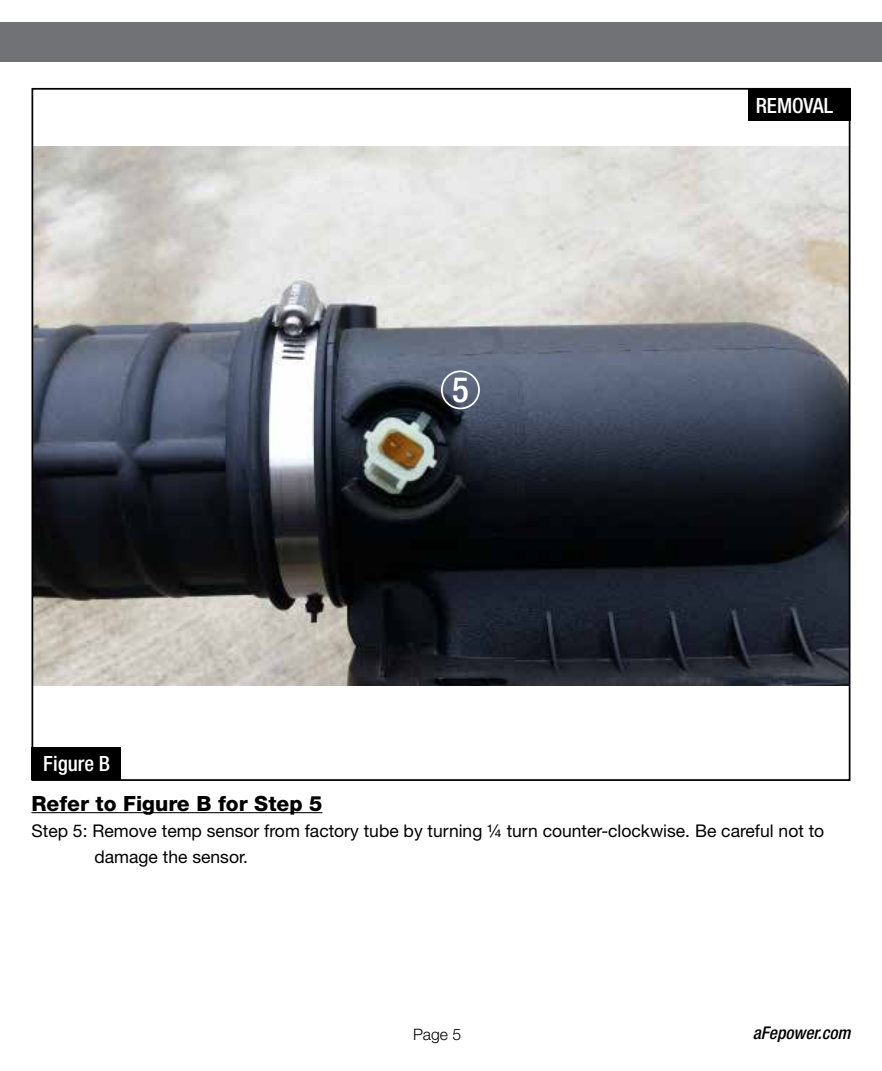
<style>
.page{position:relative;width:882px;height:1071px;background:#fff}
.page>*{position:absolute;margin:0;border:0;box-sizing:border-box;transform-origin:0 0}
.t1{font:500 condensed 35px "Helvetica Neue";color:#fff}
.t2{font:800 21px "Helvetica Neue";color:#000}
.t3{font:500 condensed 21px "Helvetica Neue";color:#fff}
.t4{font:17.5px/26.2px "Helvetica Neue";color:#000}
.t5{font:italic 500 condensed 17.5px "Helvetica Neue";color:#000}
.t6{font:300 15.75px "Helvetica Neue";color:#000}
</style>
<div class="page">
<img style="left:35px;top:146px;width:812px;height:540px">
<div style="left:0;top:23px;width:882px;height:39px;background:#717275"></div>
<hr style="left:32px;top:812px;width:290px;height:1px;background:#000">
<div style="left:748px;top:88px;width:102px;height:33px;background:#000"></div>
<div style="left:441px;top:370px;width:39px;height:39px;border:2px solid #fff;border-radius:50%"></div>
<div style="left:32px;top:747px;width:89px;height:33px;background:#000"></div>
<p class="t3" style="left:43px;top:751px;width:68px">Figure B</p>
<h1 class="t1" style="left:452px;top:368px;width:18px">5</h1>
<p class="t3" style="left:756px;top:93px;width:79px">REMOVAL</p>
<p class="t2" style="left:32px;top:791px;width:292px">Refer to Figure B for Step 5</p>
<p class="t4" style="left:94px;top:817px;width:731px;text-indent:-63px">Step 5: Remove temp sensor from factory tube by turning ¼ turn counter-clockwise. Be careful not to damage the sensor.</p>
<p class="t6" style="left:413px;top:1024px;width:50px">Page 5</p>
<p class="t5" style="left:753px;top:1023px;width:99px">aFepower.com</p>
</div>
